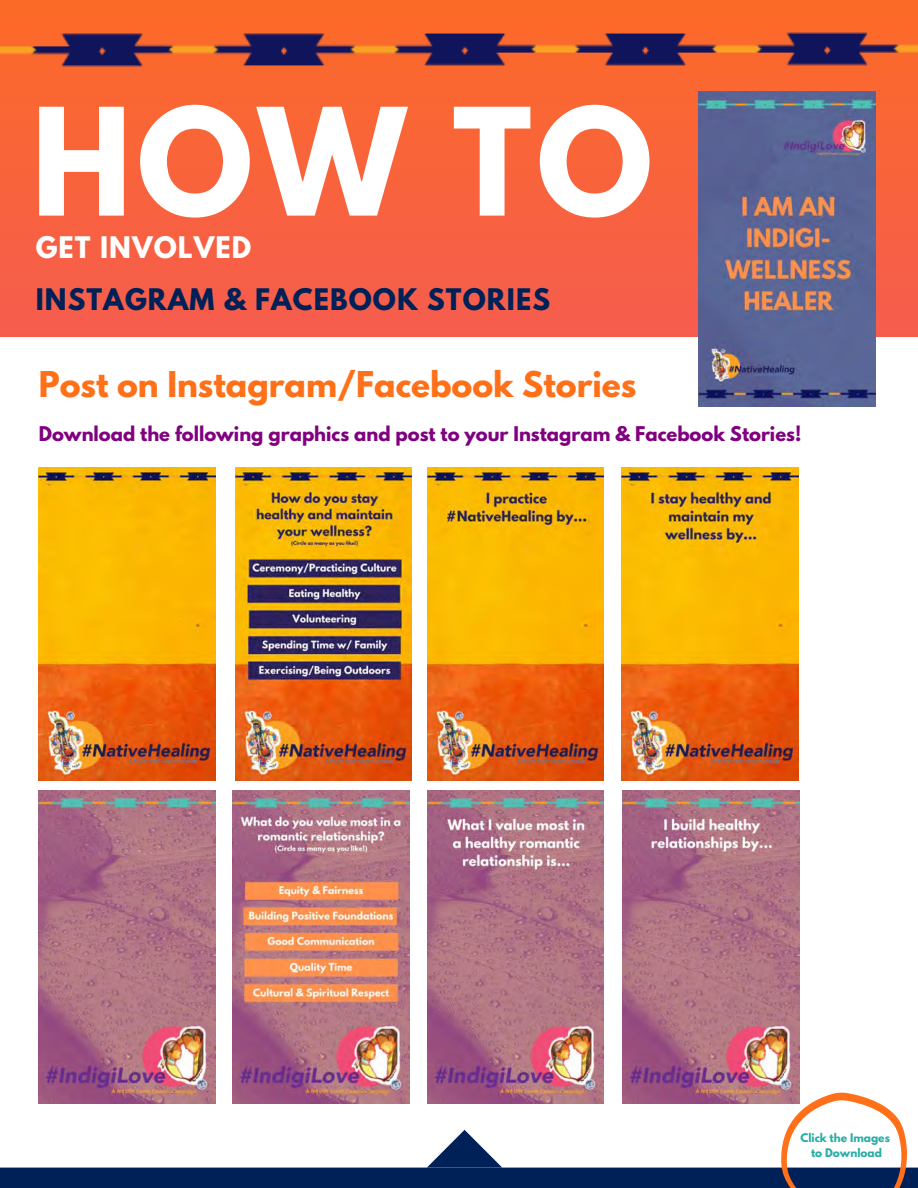
<style>
.page{position:relative;width:918px;height:1188px;background:#fff}
.page>*{position:absolute;margin:0;border:0;box-sizing:border-box;transform-origin:0 0}
.t1{font:700 132px "League Spartan";color:#fff}
.t2{font:700 31.5px "League Spartan";color:#ff7018}
.t3{font:700 26.4px "League Spartan";letter-spacing:.04em;color:#002157}
.t4{font:700 26.4px "League Spartan";letter-spacing:.04em;color:#fff}
.t5{font:700 18px "League Spartan";color:#800080}
.t6{font:700 10.65px/14.9px "League Spartan";color:#29aea4;text-align:center}
</style>
<div class="page">
<svg style="left:0;top:0;width:918px;height:337px;background:#f8633b"></svg>
<img style="left:0;top:32px;width:918px;height:35px">
<img style="left:233px;top:791px;width:176px;height:301px">
<img style="left:39px;top:467px;width:176px;height:313px">
<img style="left:39px;top:791px;width:176px;height:301px">
<svg style="left:0;top:1092px;width:918px;height:96px"></svg>
<img style="left:427px;top:791px;width:177px;height:312px">
<img style="left:623px;top:791px;width:176px;height:312px">
<img style="left:698px;top:92px;width:177px;height:315px">
<img style="left:427px;top:467px;width:177px;height:313px">
<img style="left:622px;top:467px;width:176px;height:313px">
<img style="left:235px;top:467px;width:177px;height:313px">
<h1 class="t1" style="left:31px;top:97px;width:623px">HOW TO</h1>
<h3 class="t4" style="left:36px;top:235px;width:217px">GET INVOLVED</h3>
<h3 class="t3" style="left:36px;top:286px;width:516px">INSTAGRAM &amp; FACEBOOK STORIES</h3>
<h2 class="t2" style="left:39px;top:369px;width:599px">Post on Instagram/Facebook Stories</h2>
<p class="t5" style="left:39px;top:425px;width:764px">Download the following graphics and post to your Instagram &amp; Facebook Stories!</p>
<p class="t6" style="left:800px;top:1132px;width:91px">Click the Images to Download</p>
</div>
